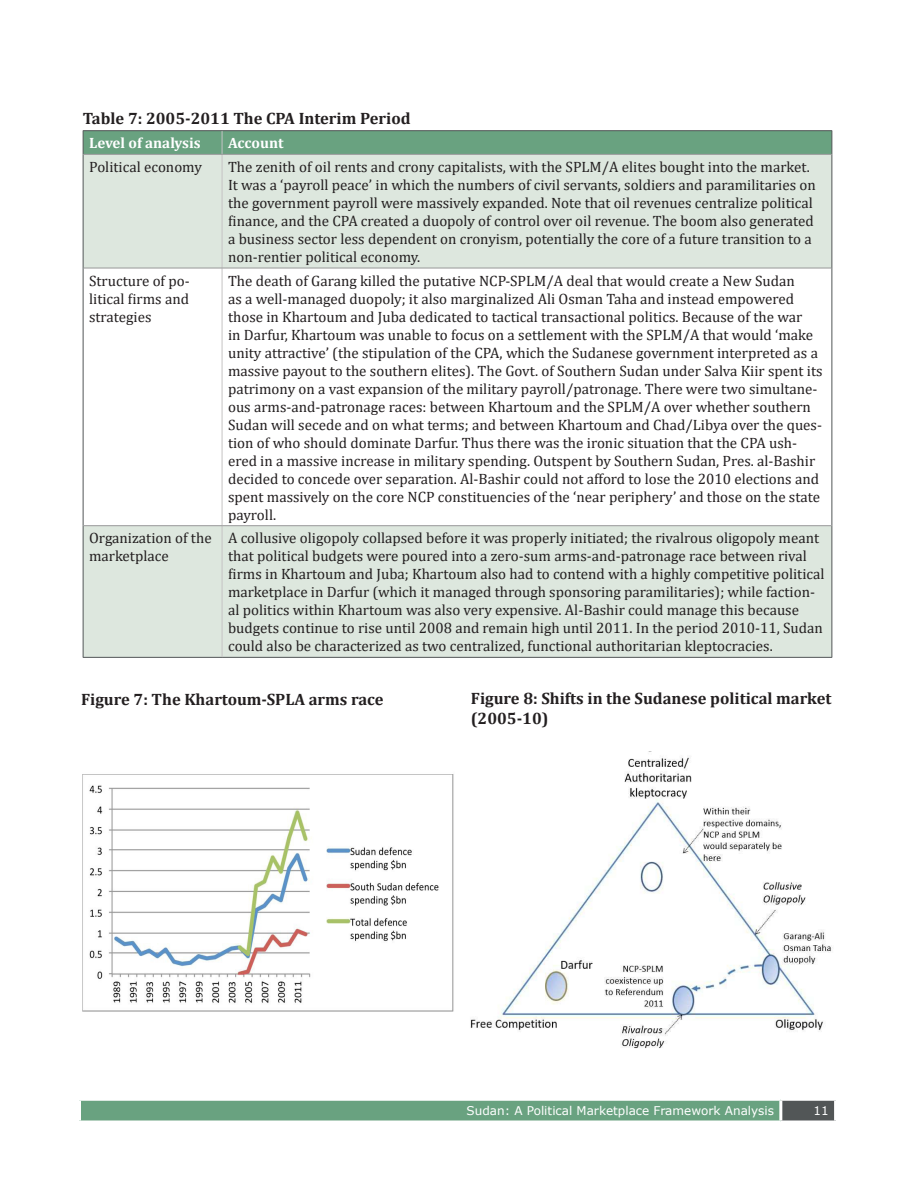
<style>
.page{position:relative;width:918px;height:1188px;background:#fff}
.page>*{position:absolute;margin:0;border:0;box-sizing:border-box;transform-origin:0 0}
.t1{font:700 16.5px/19.8px "Cambria";color:#231f20}
.t2{font:15px/18px "Cambria";color:#231f20}
.t3{font:700 15px "Cambria";color:#fff}
.t4{font:12px "Verdana";color:#fff}
</style>
<div class="page">
<div style="left:80px;top:1099px;width:701px;height:23px;background:#69a280"></div>
<div style="left:781px;top:1099px;width:55px;height:23px;background:#525657"></div>
<hr style="left:781px;top:1098px;width:56px;height:3px;background:#fff">
<hr style="left:834px;top:1101px;width:3px;height:19px;background:#fff">
<hr style="left:781px;top:1120px;width:56px;height:3px;background:#fff">
<hr style="left:78px;top:1098px;width:703px;height:3px;background:#fff">
<hr style="left:78px;top:1101px;width:3px;height:19px;background:#fff">
<hr style="left:779px;top:1101px;width:3px;height:19px;background:#fff">
<hr style="left:78px;top:1120px;width:703px;height:3px;background:#fff">
<div style="left:84px;top:155px;width:748px;height:502px;background:#dde7de"></div>
<svg style="left:84px;top:269px;width:748px;height:256px"></svg>
<hr style="left:83px;top:130px;width:139px;height:1px;background:#525657">
<hr style="left:222px;top:130px;width:610px;height:1px;background:#525657">
<hr style="left:83px;top:154px;width:1px;height:114px;background:#525657">
<hr style="left:832px;top:154px;width:1px;height:114px;background:#525657">
<hr style="left:83px;top:268px;width:1px;height:258px;background:#525657">
<hr style="left:832px;top:268px;width:1px;height:258px;background:#525657">
<hr style="left:83px;top:526px;width:1px;height:131px;background:#525657">
<hr style="left:832px;top:526px;width:1px;height:131px;background:#525657">
<hr style="left:83px;top:657px;width:139px;height:1px;background:#525657">
<hr style="left:222px;top:657px;width:610px;height:1px;background:#525657">
<div style="left:83px;top:131px;width:750px;height:23px;background:#69a280"></div>
<hr style="left:222px;top:155px;width:1px;height:113px;background:#c5c3c4">
<hr style="left:222px;top:268px;width:1px;height:258px;background:#c5c3c4">
<hr style="left:222px;top:526px;width:1px;height:131px;background:#c5c3c4">
<hr style="left:83px;top:154px;width:139px;height:1px;background:#989899">
<hr style="left:222px;top:154px;width:610px;height:1px;background:#989899">
<hr style="left:83px;top:268px;width:139px;height:1px;background:#989899">
<hr style="left:222px;top:268px;width:610px;height:1px;background:#989899">
<hr style="left:83px;top:525px;width:139px;height:1px;background:#989899">
<hr style="left:222px;top:525px;width:610px;height:1px;background:#989899">
<img style="left:82px;top:774px;width:372px;height:238px">
<img style="left:470px;top:757px;width:362px;height:292px">
<p class="t1" style="left:83px;top:110px;width:329px">Table 7: 2005-2011 The CPA Interim Period</p>
<p class="t3" style="left:89px;top:138px;width:113px">Level of analysis</p>
<p class="t3" style="left:228px;top:138px;width:57px">Account</p>
<p class="t2" style="left:89px;top:159px;width:114px">Political economy</p>
<p class="t2" style="left:228px;top:159px;width:589px">The zenith of oil rents and crony capitalists, with the SPLM/A elites bought into the market.<br>It was a ‘payroll peace’ in which the numbers of civil servants, soldiers and paramilitaries on the government payroll were massively expanded. Note that oil revenues centralize political finance, and the CPA created a duopoly of control over oil revenue. The boom also generated a business sector less dependent on cronyism, potentially the core of a future transition to a non-rentier political economy.</p>
<p class="t2" style="left:89px;top:273px;width:102px;text-align:justify">Structure of po&shy;litical firms and strategies</p>
<p class="t2" style="left:228px;top:273px;width:596px">The death of Garang killed the putative NCP-SPLM/A deal that would create a New Sudan<br>as a well-managed duopoly; it also marginalized Ali Osman Taha and instead empowered those in Khartoum and Juba dedicated to tactical transactional politics. Because of the war<br>in Darfur, Khartoum was unable to focus on a settlement with the SPLM/A that would ‘make unity attractive’ (the stipulation of the CPA, which the Sudanese government interpreted as a massive payout to the southern elites). The Govt. of Southern Sudan under Salva Kiir spent its patrimony on a vast expansion of the military payroll/patronage. There were two simultane&shy;ous arms-and-patronage races: between Khartoum and the SPLM/A over whether southern Sudan will secede and on what terms; and between Khartoum and Chad/Libya over the ques&shy;tion of who should dominate Darfur. Thus there was the ironic situation that the CPA ush&shy;ered in a massive increase in military spending. Outspent by Southern Sudan, Pres. al-Bashir decided to concede over separation. Al-Bashir could not afford to lose the 2010 elections and spent massively on the core NCP constituencies of the ‘near periphery’ and those on the state payroll.</p>
<p class="t2" style="left:89px;top:530px;width:124px">Organization of the marketplace</p>
<p class="t2" style="left:228px;top:530px;width:598px">A collusive oligopoly collapsed before it was properly initiated; the rivalrous oligopoly meant that political budgets were poured into a zero-sum arms-and-patronage race between rival firms in Khartoum and Juba; Khartoum also had to contend with a highly competitive political marketplace in Darfur (which it managed through sponsoring paramilitaries); while faction&shy;al politics within Khartoum was also very expensive. Al-Bashir could manage this because budgets continue to rise until 2008 and remain high until 2011. In the period 2010-11, Sudan could also be characterized as two centralized, functional authoritarian kleptocracies.</p>
<p class="t1" style="left:81px;top:691px;width:304px">Figure 7: The Khartoum-SPLA arms race</p>
<p class="t1" style="left:471px;top:690px;width:362px">Figure 8: Shifts in the Sudanese political market (2005-10)</p>
<p class="t4" style="left:467px;top:1106px;width:309px">Sudan: A Political Marketplace Framework Analysis</p>
<p class="t4" style="left:814px;top:1106px;width:17px">11</p>
</div>
